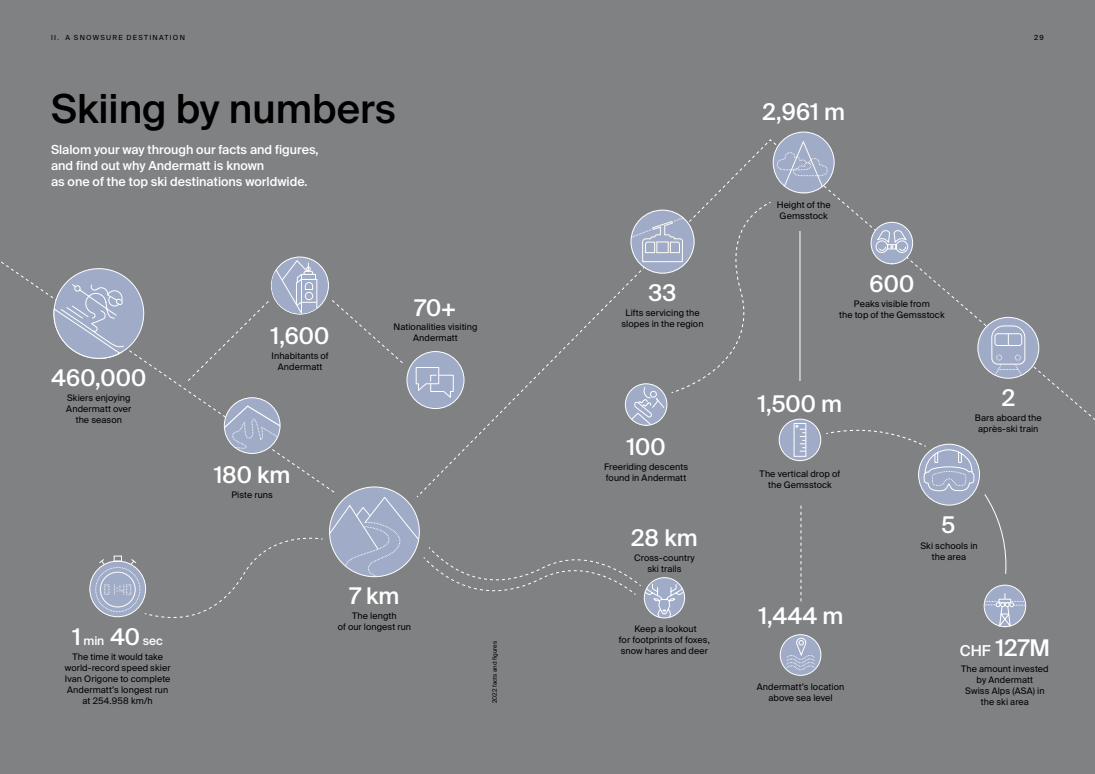
<style>
.page{position:relative;width:1095px;height:774px;background:#fff}
.page>*{position:absolute;margin:0;border:0;box-sizing:border-box;transform-origin:0 0}
.t1{font:500 40px "Suisse Intl";color:#000}
.t2{font:500 23px "Suisse Intl";letter-spacing:.01em;color:#fff}
.t3{font:500 12.5px/16px "Suisse Intl";color:#fff}
.t4{font:500 12px "Suisse Intl";letter-spacing:-.005em;color:#fff}
.t5{font:9px/11px "Suisse Intl";letter-spacing:.01em;color:#000;text-align:center}
.t6{font:7px "Suisse Intl";letter-spacing:.175em;color:#000}
.t7{font:6px "Suisse Intl";color:#000}
.s1{font-size:23px}
.s2{font-size:15px}
</style>
<div class="page">
<div style="left:0;top:0;width:1094px;height:774px;background:#808183"></div>
<div style="left:918px;top:444px;width:61px;height:61px;background:#9fabc7;border-radius:50%"></div>
<div style="left:643px;top:577px;width:42px;height:41px;border:1px solid #fff;border-radius:50%"></div>
<svg style="left:90px;top:561px;width:55px;height:56px"></svg>
<svg style="left:415px;top:138px;width:679px;height:360px"></svg>
<svg style="left:1px;top:261px;width:334px;height:232px"></svg>
<div style="left:224px;top:398px;width:56px;height:55px;background:#9fabc7;border-radius:50%"></div>
<svg style="left:224px;top:405px;width:56px;height:48px"></svg>
<div style="left:224px;top:397px;width:56px;height:57px;border:1px solid #fff;border-radius:50%"></div>
<div style="left:780px;top:635px;width:40px;height:40px;background:#9fabc7;border-radius:50%"></div>
<div style="left:779px;top:634px;width:42px;height:42px;border:1px solid #fff;border-radius:50%"></div>
<svg style="left:785px;top:637px;width:30px;height:33px"></svg>
<svg style="left:95px;top:537px;width:228px;height:81px"></svg>
<svg style="left:331px;top:299px;width:72px;height:65px"></svg>
<div style="left:773px;top:132px;width:61px;height:61px;background:#9fabc7;border-radius:50%"></div>
<svg style="left:776px;top:141px;width:51px;height:52px"></svg>
<div style="left:772px;top:132px;width:62px;height:61px;border:1px solid #fff;border-radius:50%"></div>
<hr style="left:799px;top:231px;width:1px;height:150px;background:#fff">
<svg style="left:800px;top:506px;width:1px;height:95px"></svg>
<svg style="left:983px;top:493px;width:23px;height:81px"></svg>
<svg style="left:824px;top:429px;width:150px;height:63px"></svg>
<svg style="left:271px;top:256px;width:58px;height:58px"></svg>
<svg style="left:187px;top:259px;width:131px;height:123px"></svg>
<div style="left:53px;top:268px;width:91px;height:91px;background:#9fabc7;border:1px solid #fff;border-radius:50%"></div>
<svg style="left:53px;top:283px;width:72px;height:76px"></svg>
<div style="left:406px;top:351px;width:58px;height:58px;background:#9fabc7;border:1px solid #fff;border-radius:50%"></div>
<svg style="left:415px;top:367px;width:39px;height:31px"></svg>
<svg style="left:778px;top:419px;width:43px;height:42px"></svg>
<div style="left:793px;top:423px;width:13px;height:34px;background:#9fabc7;border:1px solid #fff"></div>
<svg style="left:795px;top:425px;width:10px;height:27px"></svg>
<svg style="left:624px;top:383px;width:43px;height:43px"></svg>
<svg style="left:870px;top:222px;width:42px;height:42px"></svg>
<svg style="left:874px;top:229px;width:34px;height:24px"></svg>
<svg style="left:329px;top:486px;width:91px;height:91px"></svg>
<svg style="left:329px;top:496px;width:355px;height:122px"></svg>
<svg style="left:630px;top:201px;width:141px;height:225px"></svg>
<div style="left:977px;top:317px;width:61px;height:61px;background:#9fabc7;border-radius:50%"></div>
<div style="left:977px;top:317px;width:62px;height:62px;border:1px solid #fff;border-radius:50%"></div>
<svg style="left:990px;top:325px;width:35px;height:50px"></svg>
<div style="left:983px;top:585px;width:42px;height:42px;background:#9fabc7;border:1px solid #fff;border-radius:50%"></div>
<svg style="left:983px;top:594px;width:42px;height:33px"></svg>
<p class="t6" style="left:51px;top:35px;width:135px">II. A SNOWSURE DESTINATION</p>
<p class="t6" style="left:1033px;top:35px;width:11px">29</p>
<h1 class="t1" style="left:51px;top:94px;width:346px">Skiing by numbers</h1>
<h3 class="t3" style="left:51px;top:143px;width:269px">Slalom your way through our facts and figures, and find out why Andermatt is known<br>as one of the top ski destinations worldwide.</h3>
<h2 class="t2" style="left:51px;top:369px;width:96px">460,000</h2>
<p class="t5" style="left:66px;top:393px;width:67px">Skiers enjoying<br>Andermatt over the season</p>
<h3 class="t4" style="left:72px;top:636px;width:92px"><span class="s1">1</span> min <span class="s1">40</span> sec</h3>
<p class="t5" style="left:65px;top:652px;width:107px">The time it would take world-record speed skier<br>Ivan Origone to complete<br>Andermatt’s longest run at 254.958 km/h</p>
<h2 class="t2" style="left:271px;top:327px;width:60px">1,600</h2>
<p class="t5" style="left:271px;top:351px;width:59px">Inhabitants of<br>Andermatt</p>
<h2 class="t2" style="left:414px;top:299px;width:43px">70+</h2>
<p class="t5" style="left:393px;top:322px;width:85px">Nationalities visiting<br>Andermatt</p>
<h2 class="t2" style="left:214px;top:466px;width:78px">180 km</h2>
<p class="t5" style="left:231px;top:490px;width:43px">piste runs</p>
<h2 class="t2" style="left:349px;top:587px;width:51px">7 km</h2>
<p class="t5" style="left:338px;top:611px;width:75px">The length<br>of our longest run</p>
<p class="t7" style="left:492px;top:703px;width:63px;rotate:-90deg">2022 facts and figures</p>
<h2 class="t2" style="left:762px;top:103px;width:84px">2,961 m</h2>
<h2 class="t2" style="left:648px;top:284px;width:29px">33</h2>
<p class="t5" style="left:621px;top:308px;width:84px">Lifts servicing the slopes in the region</p>
<h2 class="t2" style="left:626px;top:437px;width:40px">100</h2>
<p class="t5" style="left:776px;top:200px;width:55px">Height of the<br>Gemsstock</p>
<h2 class="t2" style="left:869px;top:275px;width:46px">600</h2>
<p class="t5" style="left:839px;top:299px;width:107px">peaks visible from<br>the top of the Gemsstock</p>
<h2 class="t2" style="left:757px;top:395px;width:86px">1,500 m</h2>
<p class="t5" style="left:604px;top:462px;width:85px;text-align:left">Freeriding descents found in Andermatt</p>
<p class="t5" style="left:759px;top:469px;width:82px">The vertical drop of the Gemsstock</p>
<h2 class="t2" style="left:1001px;top:389px;width:15px">2</h2>
<p class="t5" style="left:974px;top:413px;width:68px">Bars aboard the après-ski train</p>
<h2 class="t2" style="left:631px;top:529px;width:68px">28 km</h2>
<p class="t5" style="left:634px;top:553px;width:62px">Cross-country ski trails</p>
<p class="t5" style="left:618px;top:624px;width:93px">Keep a lookout<br>for footprints of foxes, snow hares and deer</p>
<h2 class="t2" style="left:758px;top:607px;width:86px">1,444 m</h2>
<p class="t5" style="left:756px;top:682px;width:89px">Andermatt’s location above sea level</p>
<h2 class="t2" style="left:941px;top:516px;width:15px">5</h2>
<p class="t5" style="left:920px;top:541px;width:59px">Ski schools in the area</p>
<h2 class="t2" style="left:959px;top:639px;width:92px"><span class="s2">CHF</span> 127M</h2>
<p class="t5" style="left:960px;top:663px;width:89px">The amount invested by Andermatt<br>Swiss Alps (ASA) in the ski area</p>
</div>
